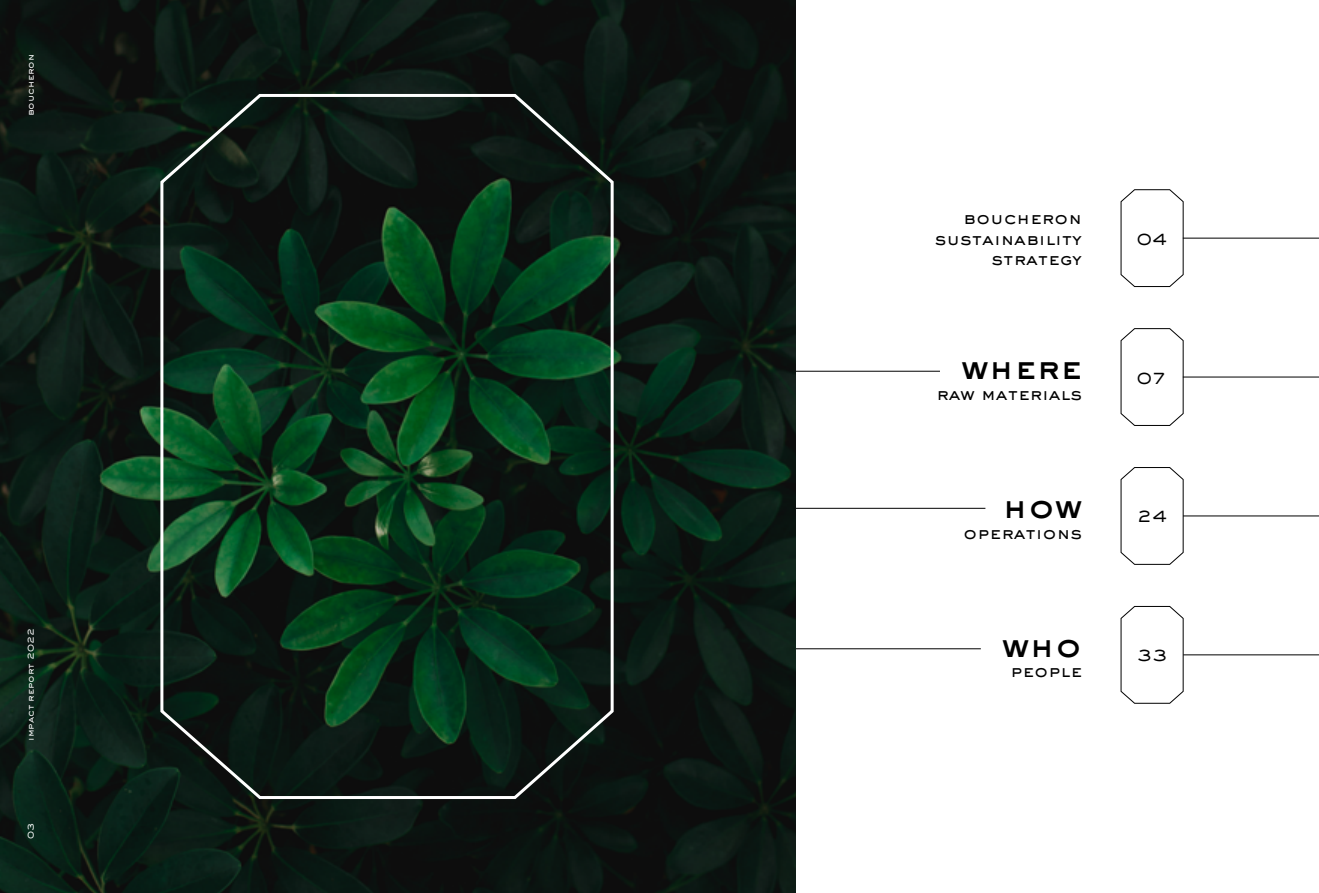
<style>
.page{position:relative;width:1319px;height:893px;background:#fff}
.page>*{position:absolute;margin:0;border:0;box-sizing:border-box;transform-origin:0 0}
.t1{font:800 32.4px "Sackers Gothic Std";color:#000}
.t2{font:500 17.1px/20.7px "Sackers Gothic Std";color:#000;text-align:right}
.t3{font:500 9px "Sackers Gothic Std";color:#fff}
</style>
<div class="page">
<hr style="left:1182px;top:238px;width:136px;height:1px;background:#000">
<hr style="left:1182px;top:377px;width:136px;height:1px;background:#000">
<hr style="left:795px;top:371px;width:144px;height:1px;background:#000">
<hr style="left:1182px;top:515px;width:136px;height:1px;background:#000">
<hr style="left:795px;top:508px;width:190px;height:1px;background:#000">
<hr style="left:1182px;top:654px;width:136px;height:1px;background:#000">
<hr style="left:795px;top:648px;width:185px;height:1px;background:#000">
<svg style="left:1120px;top:189px;width:63px;height:98px"></svg>
<svg style="left:1120px;top:328px;width:63px;height:98px"></svg>
<svg style="left:1120px;top:467px;width:63px;height:98px"></svg>
<svg style="left:1120px;top:605px;width:63px;height:99px"></svg>
<img style="left:0;top:0;width:795px;height:893px">
<svg style="left:159px;top:92px;width:456px;height:710px;background:#0b2919"></svg>
<p class="t3" style="left:25px;top:116px;width:64px;rotate:-90deg">boucheron</p>
<p class="t3" style="left:25px;top:741px;width:115px;rotate:-90deg">impact report 2022</p>
<p class="t3" style="left:25px;top:839px;width:18px;rotate:-90deg">03</p>
<p class="t2" style="left:934px;top:207px;width:149px">boucheron sustainability strategy</p>
<p class="t2" style="left:1136px;top:228px;width:32px">04</p>
<h1 class="t1" style="left:961px;top:345px;width:122px">where</h1>
<p class="t2" style="left:1136px;top:366px;width:32px">07</p>
<p class="t2" style="left:936px;top:383px;width:147px">raw materials</p>
<h1 class="t1" style="left:1002px;top:484px;width:81px">how</h1>
<p class="t2" style="left:1136px;top:505px;width:32px">24</p>
<p class="t2" style="left:963px;top:521px;width:120px">operations</p>
<h1 class="t1" style="left:1002px;top:623px;width:81px">who</h1>
<p class="t2" style="left:1136px;top:644px;width:32px">33</p>
<p class="t2" style="left:1010px;top:660px;width:73px">people</p>
</div>
